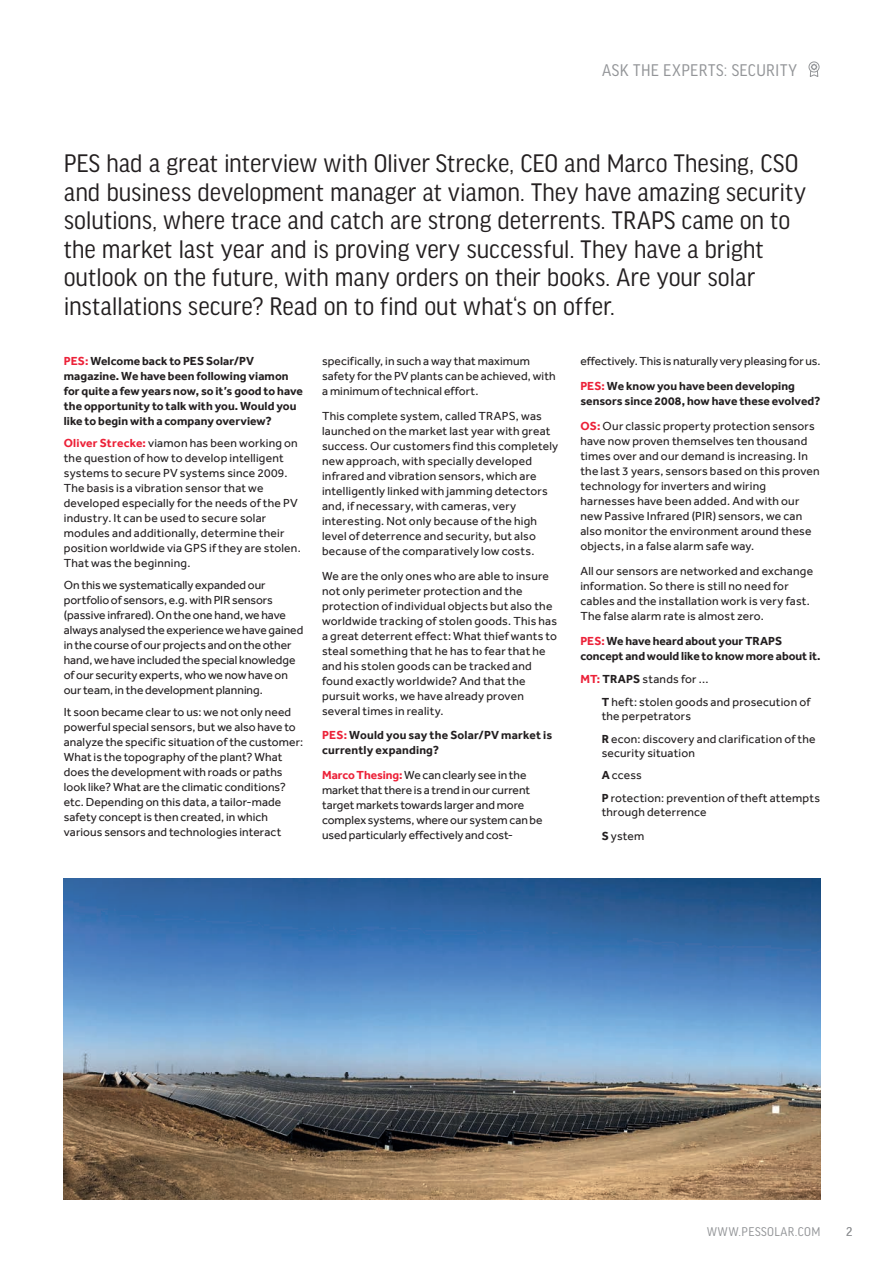
<style>
.page{position:relative;width:893px;height:1263px;background:#fff}
.page>*{position:absolute;margin:0;border:0;box-sizing:border-box;transform-origin:0 0}
.Body_Copy_2015{font:27px/28.5px "Good Headline Pro Narr";letter-spacing:-.005em;color:#231f20}
.Page_head_2015{font:18px "Good Headline Pro Narr";letter-spacing:.02em;color:#939598}
.t1{font:13.5px "Good Headline Pro Narr";letter-spacing:.035em;color:#939598}
.Body_Copy_2015-2{font:12px/15px "Effra";letter-spacing:.015em;color:#231f20}
.Body_Copy_2015-3{font:700 12px/15px "Effra";letter-spacing:.005em;color:#231f20}
.s1{color:#ec2138}
.s2{font-weight:700;color:#ec2138}
.s3{font-weight:700}
</style>
<div class="page">
<div style="left:809px;top:62px;width:10px;height:10px;border:1px solid #939598;border-radius:50%"></div>
<svg style="left:809px;top:63px;width:10px;height:14px"></svg>
<img style="left:64px;top:878px;width:757px;height:321px">
<p class="Page_head_2015" style="left:602px;top:61px;width:196px">ASK THE EXPERTS: SECURITY</p>
<p class="Body_Copy_2015" style="left:64px;top:150px;width:744px">PES had a great interview with Oliver Strecke, CEO and Marco Thesing, CSO and business development manager at viamon. They have amazing security solutions, where trace and catch are strong deterrents. TRAPS came on to the market last year and is proving very successful. They have a bright outlook on the future, with many orders on their books. Are your solar installations secure? Read on to find out what‘s on offer.</p>
<p class="Body_Copy_2015-3" style="left:64px;top:354px;width:241px"><span class="s1">PES:</span> Welcome back to PES Solar/PV magazine. We have been following viamon for quite a few years now, so it’s good to have the opportunity to talk with you. Would you like to begin with a company overview?</p>
<p class="Body_Copy_2015-2" style="left:64px;top:436px;width:238px"><span class="s2">Oliver Strecke:</span> viamon has been working on the question of how to develop intelligent systems to secure PV systems since 2009.<br>The basis is a vibration sensor that we developed especially for the needs of the PV industry. It can be used to secure solar modules and additionally, determine their position worldwide via GPS if they are stolen.<br>That was the beginning.</p>
<p class="Body_Copy_2015-2" style="left:64px;top:578px;width:241px">On this we systematically expanded our portfolio of sensors, e.g. with PIR sensors (passive infrared). On the one hand, we have always analysed the experience we have gained in the course of our projects and on the other hand, we have included the special knowledge of our security experts, who we now have on our team, in the development planning.</p>
<p class="Body_Copy_2015-2" style="left:64px;top:705px;width:241px">It soon became clear to us: we not only need powerful special sensors, but we also have to analyze the specific situation of the customer:<br>What is the topography of the plant? What does the development with roads or paths look like? What are the climatic conditions? etc. Depending on this data, a tailor-made safety concept is then created, in which various sensors and technologies interact</p>
<p class="Body_Copy_2015-2" style="left:322px;top:354px;width:235px">specifically, in such a way that maximum safety for the PV plants can be achieved, with a minimum of technical effort.</p>
<p class="Body_Copy_2015-2" style="left:322px;top:409px;width:238px">This complete system, called TRAPS, was launched on the market last year with great success. Our customers find this completely new approach, with specially developed infrared and vibration sensors, which are intelligently linked with jamming detectors and, if necessary, with cameras, very interesting. Not only because of the high level of deterrence and security, but also because of the comparatively low costs.</p>
<p class="Body_Copy_2015-2" style="left:322px;top:569px;width:236px">We are the only ones who are able to insure not only perimeter protection and the protection of individual objects but also the worldwide tracking of stolen goods. This has a great deterrent effect: What thief wants to steal something that he has to fear that he and his stolen goods can be tracked and found exactly worldwide? And that the pursuit works, we have already proven several times in reality.</p>
<p class="Body_Copy_2015-3" style="left:322px;top:727px;width:232px"><span class="s1">PES:</span> Would you say the Solar/PV market is currently expanding?</p>
<p class="Body_Copy_2015-2" style="left:322px;top:767px;width:222px"><span class="s2">Marco Thesing:</span>We can clearly see in the market that there is a trend in our current target markets towards larger and more complex systems, where our system can be used particularly effectively and cost-</p>
<p class="Body_Copy_2015-2" style="left:580px;top:354px;width:242px">effectively. This is naturally very pleasing for us.</p>
<p class="Body_Copy_2015-3" style="left:580px;top:379px;width:242px"><span class="s1">PES:</span> We know you have been developing sensors since 2008, how have these evolved?</p>
<p class="Body_Copy_2015-2" style="left:580px;top:419px;width:241px"><span class="s2">OS:</span> Our classic property protection sensors have now proven themselves ten thousand times over and our demand is increasing. In the last 3 years, sensors based on this proven technology for inverters and wiring harnesses have been added. And with our new Passive Infrared (PIR) sensors, we can also monitor the environment around these objects, in a false alarm safe way.</p>
<p class="Body_Copy_2015-2" style="left:580px;top:564px;width:234px">All our sensors are networked and exchange information. So there is still no need for cables and the installation work is very fast.<br>The false alarm rate is almost zero.</p>
<p class="Body_Copy_2015-3" style="left:580px;top:634px;width:242px"><span class="s1">PES:</span> We have heard about your TRAPS concept and would like to know more about it.</p>
<p class="Body_Copy_2015-2" style="left:580px;top:672px;width:129px"><span class="s2">MT:</span> <span class="s3">TRAPS</span> stands for ...</p>
<p class="Body_Copy_2015-2" style="left:602px;top:695px;width:210px;line-height:14.1px"><span class="s3">T</span> heft: stolen goods and prosecution of the perpetrators</p>
<p class="Body_Copy_2015-2" style="left:602px;top:731px;width:215px;line-height:14.1px"><span class="s3">R</span> econ: discovery and clarification of the security situation</p>
<p class="Body_Copy_2015-2" style="left:602px;top:768px;width:42px"><span class="s3">A</span> ccess</p>
<p class="Body_Copy_2015-2" style="left:602px;top:791px;width:220px;line-height:14.1px"><span class="s3">P</span> rotection: prevention of theft attempts through deterrence</p>
<p class="Body_Copy_2015-2" style="left:602px;top:828px;width:44px"><span class="s3">S</span> ystem</p>
<p class="t1" style="left:707px;top:1225px;width:115px">WWW.PESSOLAR.COM</p>
<p class="t1" style="left:846px;top:1225px;width:8px">2</p>
</div>
